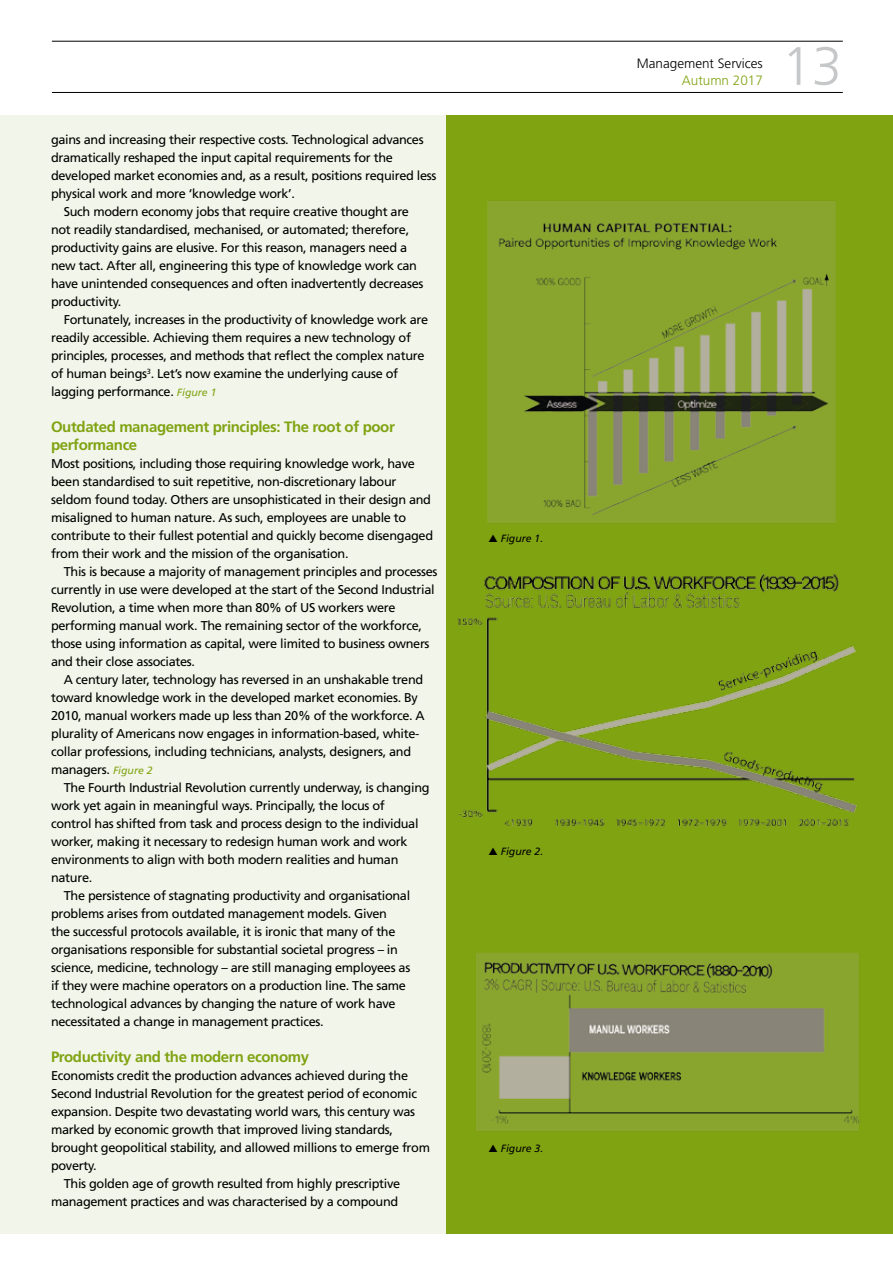
<style>
.page{position:relative;width:893px;height:1263px;background:#fff}
.page>*{position:absolute;margin:0;border:0;box-sizing:border-box;transform-origin:0 0}
.t1{font:300 54px "Frutiger";color:#c6c7c8}
.t2{font:700 15px/18px "Frutiger";letter-spacing:-.025em;color:#80a312}
.t3{font:300 13.5px "Frutiger";color:#000}
.t4{font:300 13.5px "Frutiger";color:#80a312}
.t5{font:12.75px/18px "Frutiger";letter-spacing:-.025em;color:#000}
.t6{font:italic 10.5px "Frutiger";color:#000}
.s1{font-style:italic;font-size:10.5px;color:#80a312}
</style>
<div class="page">
<hr style="left:52px;top:41px;width:791px;height:1px;background:#000">
<hr style="left:52px;top:92px;width:791px;height:1px;background:#000">
<div style="left:0;top:115px;width:893px;height:1118px;background:#f2f5e9"></div>
<div style="left:446px;top:115px;width:447px;height:1118px;background:#80a312"></div>
<img style="left:457px;top:201px;width:400px;height:626px">
<img style="left:476px;top:953px;width:384px;height:178px">
<p class="t5" style="left:51px;top:130px;width:374px">gains and increasing their respective costs. Technological advances</p>
<p class="t5" style="left:51px;top:148px;width:343px">dramatically reshaped the input capital requirements for the</p>
<p class="t5" style="left:51px;top:166px;width:387px">developed market economies and, as a result, positions required less</p>
<p class="t5" style="left:51px;top:184px;width:246px">physical work and more ‘knowledge work’.</p>
<p class="t5" style="left:64px;top:202px;width:347px">Such modern economy jobs that require creative thought are</p>
<p class="t5" style="left:51px;top:220px;width:360px">not readily standardised, mechanised, or automated; therefore,</p>
<p class="t5" style="left:51px;top:238px;width:358px">productivity gains are elusive. For this reason, managers need a</p>
<p class="t5" style="left:51px;top:256px;width:368px">new tact. After all, engineering this type of knowledge work can</p>
<p class="t5" style="left:51px;top:274px;width:374px">have unintended consequences and often inadvertently decreases</p>
<p class="t5" style="left:51px;top:292px;width:72px">productivity.</p>
<p class="t5" style="left:64px;top:310px;width:366px">Fortunately, increases in the productivity of knowledge work are</p>
<p class="t5" style="left:51px;top:328px;width:361px">readily accessible. Achieving them requires a new technology of</p>
<p class="t5" style="left:51px;top:346px;width:375px">principles, processes, and methods that reflect the complex nature</p>
<p class="t5" style="left:51px;top:364px;width:349px">of human beings<sup>3</sup>. Let’s now examine the underlying cause of</p>
<p class="t5" style="left:51px;top:382px;width:167px">lagging performance. <span class="s1">Figure 1</span></p>
<p class="t2" style="left:51px;top:418px;width:345px">Outdated management principles: The root of poor performance</p>
<p class="t5" style="left:51px;top:454px;width:384px">Most positions, including those requiring knowledge work, have been standardised to suit repetitive, non-discretionary labour seldom found today. Others are unsophisticated in their design and misaligned to human nature. As such, employees are unable to contribute to their fullest potential and quickly become disengaged from their work and the mission of the organisation.</p>
<p class="t5" style="left:51px;top:562px;width:388px;text-indent:13px">This is because a majority of management principles and processes currently in use were developed at the start of the Second Industrial Revolution, a time when more than 80% of US workers were performing manual work. The remaining sector of the workforce, those using information as capital, were limited to business owners and their close associates.</p>
<p class="t5" style="left:51px;top:670px;width:375px;text-indent:13px">A century later, technology has reversed in an unshakable trend toward knowledge work in the developed market economies. By 2010, manual workers made up less than 20% of the workforce. A plurality of Americans now engages in information-based, white&shy;collar professions, including technicians, analysts, designers, and managers. <span class="s1">Figure 2</span></p>
<p class="t5" style="left:64px;top:778px;width:367px">The Fourth Industrial Revolution currently underway, is changing</p>
<p class="t5" style="left:51px;top:796px;width:335px">work yet again in meaningful ways. Principally, the locus of</p>
<p class="t5" style="left:51px;top:814px;width:369px">control has shifted from task and process design to the individual</p>
<p class="t5" style="left:51px;top:832px;width:358px">worker, making it necessary to redesign human work and work</p>
<p class="t5" style="left:51px;top:850px;width:349px">environments to align with both modern realities and human</p>
<p class="t5" style="left:51px;top:868px;width:43px">nature.</p>
<p class="t5" style="left:64px;top:886px;width:348px">The persistence of stagnating productivity and organisational</p>
<p class="t5" style="left:51px;top:904px;width:337px">problems arises from outdated management models. Given</p>
<p class="t5" style="left:51px;top:922px;width:346px">the successful protocols available, it is ironic that many of the</p>
<p class="t5" style="left:51px;top:940px;width:348px">organisations responsible for substantial societal progress – in</p>
<p class="t5" style="left:51px;top:958px;width:361px">science, medicine, technology – are still managing employees as</p>
<p class="t5" style="left:51px;top:976px;width:356px">if they were machine operators on a production line. The same</p>
<p class="t5" style="left:51px;top:994px;width:346px">technological advances by changing the nature of work have</p>
<p class="t5" style="left:51px;top:1012px;width:274px">necessitated a change in management practices.</p>
<p class="t2" style="left:51px;top:1048px;width:260px">Productivity and the modern economy</p>
<p class="t5" style="left:51px;top:1066px;width:359px">Economists credit the production advances achieved during the</p>
<p class="t5" style="left:51px;top:1084px;width:368px">Second Industrial Revolution for the greatest period of economic</p>
<p class="t5" style="left:51px;top:1102px;width:366px">expansion. Despite two devastating world wars, this century was</p>
<p class="t5" style="left:51px;top:1120px;width:344px">marked by economic growth that improved living standards,</p>
<p class="t5" style="left:51px;top:1138px;width:381px">brought geopolitical stability, and allowed millions to emerge from</p>
<p class="t5" style="left:51px;top:1156px;width:47px">poverty.</p>
<p class="t5" style="left:64px;top:1174px;width:338px">This golden age of growth resulted from highly prescriptive</p>
<p class="t5" style="left:51px;top:1192px;width:349px">management practices and was characterised by a compound</p>
<p class="t6" style="left:488px;top:532px;width:56px">▲ Figure 1.</p>
<p class="t6" style="left:488px;top:846px;width:56px">▲ Figure 2.</p>
<p class="t6" style="left:488px;top:1142px;width:56px">▲ Figure 3.</p>
<p class="t3" style="left:637px;top:56px;width:127px">Management Services</p>
<p class="t4" style="left:682px;top:72px;width:83px">Autumn 2017</p>
<h1 class="t1" style="left:782px;top:36px;width:62px">13</h1>
</div>
